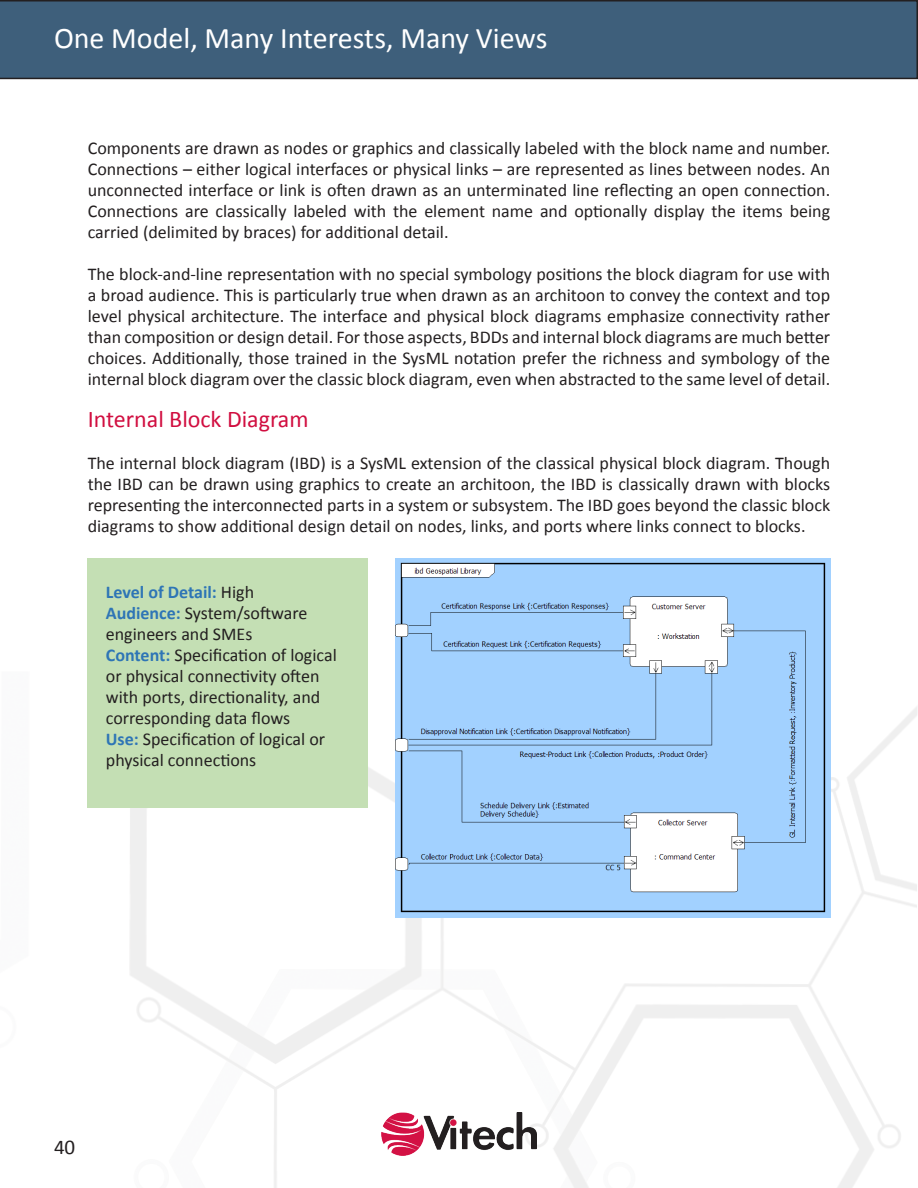
<style>
.page{position:relative;width:918px;height:1188px;background:#fff}
.page>*{position:absolute;margin:0;border:0;box-sizing:border-box;transform-origin:0 0}
.t1{font:30px "Calibri";color:#fff}
.t2{font:24px "Calibri";color:#d10e40}
.t3{font:21px "Calibri";color:#231f20}
.t4{font:18px/21px "Calibri";color:#231f20;text-align:justify}
.s1{font-weight:700;color:#2e75b6}
</style>
<div class="page">
<img style="left:87px;top:670px;width:830px;height:518px">
<div style="left:0;top:0;width:918px;height:79px;background:#3e5f7b"></div>
<img style="left:382px;top:1112px;width:154px;height:44px">
<img style="left:396px;top:558px;width:434px;height:359px">
<div style="left:88px;top:558px;width:280px;height:250px;background:#c4dfb4"></div>
<h1 class="t1" style="left:54px;top:19px;width:495px">One Model, Many Interests, Many Views</h1>
<p class="t4" style="left:88px;top:137px;width:744px">Components are drawn as nodes or graphics and classically labeled with the block name and number.<br>Connections – either logical interfaces or physical links – are represented as lines between nodes. An unconnected interface or link is often drawn as an unterminated line reflecting an open connection.<br>Connections are classically labeled with the element name and optionally display the items being carried (delimited by braces) for additional detail.</p>
<p class="t4" style="left:88px;top:264px;width:744px">The block-and-line representation with no special symbology positions the block diagram for use with a broad audience. This is particularly true when drawn as an architoon to convey the context and top level physical architecture. The interface and physical block diagrams emphasize connectivity rather than composition or design detail. For those aspects, BDDs and internal block diagrams are much better choices. Additionally, those trained in the SysML notation prefer the richness and symbology of the internal block diagram over the classic block diagram, even when abstracted to the same level of detail.</p>
<h2 class="t2" style="left:88px;top:404px;width:222px">Internal Block Diagram</h2>
<p class="t4" style="left:88px;top:452px;width:744px">The internal block diagram (IBD) is a SysML extension of the classical physical block diagram. Though the IBD can be drawn using graphics to create an architoon, the IBD is classically drawn with blocks representing the interconnected parts in a system or subsystem. The IBD goes beyond the classic block diagrams to show additional design detail on nodes, links, and ports where links connect to blocks.</p>
<p class="t4" style="left:106px;top:582px;width:232px;text-align:left"><span class="s1">Level of Detail:</span> High<br><span class="s1">Audience:</span> System/software engineers and SMEs<br><span class="s1">Content:</span> Specification of logical or physical connectivity often with ports, directionality, and corresponding data flows<br><span class="s1">Use:</span> Specification of logical or physical connections</p>
<p class="t3" style="left:54px;top:1134px;width:23px">40</p>
</div>
